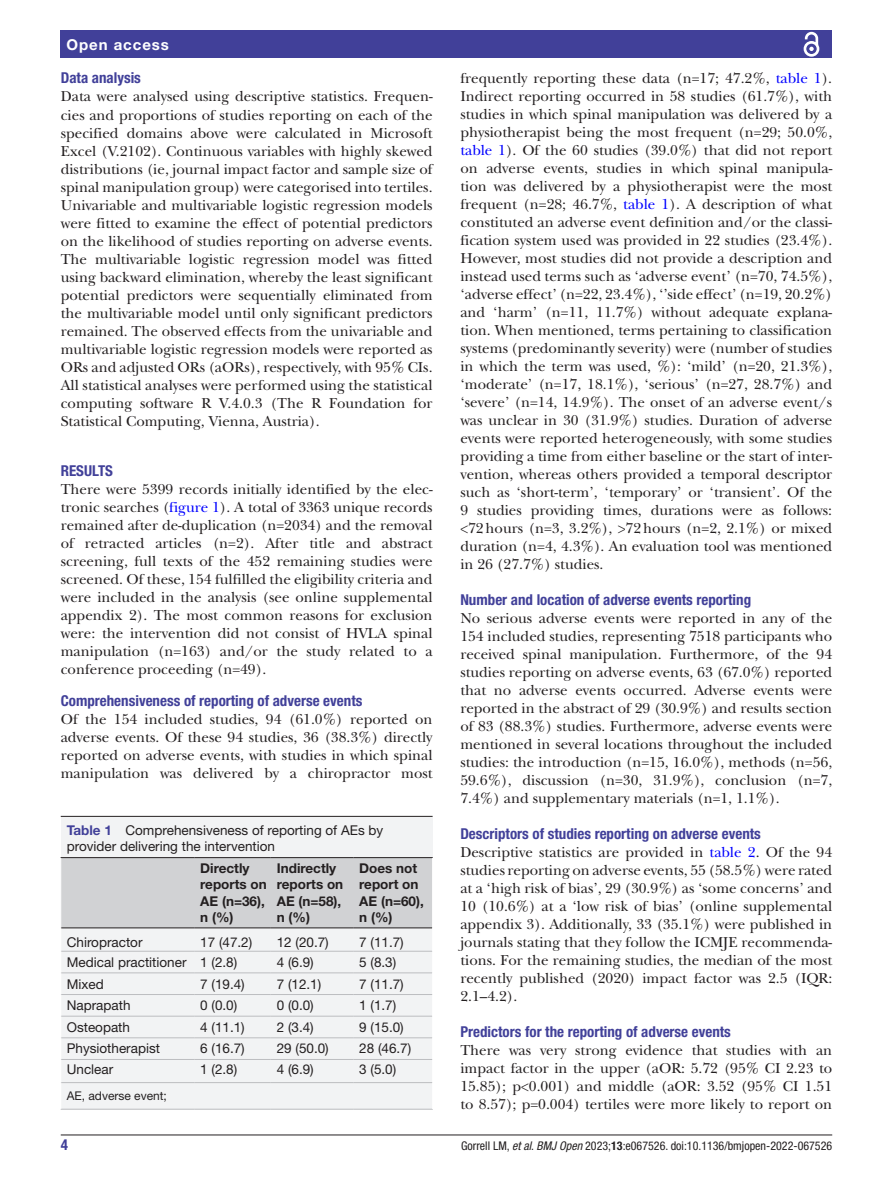
<style>
.page{position:relative;width:893px;height:1191px;background:#fff}
.page>*{position:absolute;margin:0;border:0;box-sizing:border-box;transform-origin:0 0}
.t1{font:15px/18px "New Baskerville";color:#231f20;text-align:justify}
.t2{font:700 condensed 15px "Helvetica Neue LT Std";color:#414099}
.t3{font:700 15px "Helvetica Neue LT Std";letter-spacing:.065em;color:#fff}
.t4{font:13.5px/16.5px "Helvetica Neue LT Std";color:#231f20}
.t5{font:700 13.5px/16.2px "Helvetica Neue LT Std";color:#231f20}
.t6{font:condensed 12px "Helvetica Neue LT Std";color:#231f20}
.t7{font:12px "Helvetica Neue LT Std";color:#231f20}
.s1{color:#00f}
.s2{font-weight:700;color:#414099}
.s3{font-style:italic}
.s4{font-weight:700}
</style>
<div class="page">
<hr style="left:61px;top:1134px;width:771px;height:1px;background:#231f20">
<div style="left:61px;top:31px;width:771px;height:27px;background:#414099"></div>
<svg style="left:803px;top:31px;width:17px;height:26px"></svg>
<div style="left:61px;top:817px;width:372px;height:292px;background:#f2f3f4"></div>
<hr style="left:61px;top:816px;width:372px;height:1px;background:#231f20">
<hr style="left:61px;top:1109px;width:133px;height:1px;background:#bcbdc0">
<hr style="left:194px;top:1109px;width:77px;height:1px;background:#bcbdc0">
<hr style="left:271px;top:1109px;width:82px;height:1px;background:#bcbdc0">
<hr style="left:353px;top:1109px;width:80px;height:1px;background:#bcbdc0">
<svg style="left:60px;top:857px;width:373px;height:252px"></svg>
<p class="t3" style="left:66px;top:35px;width:104px">Open access</p>
<p class="t2" style="left:61px;top:69px;width:82px">Data analysis</p>
<p class="t1" style="left:61px;top:88px;width:373px">Data were analysed using descriptive statistics. Frequen&shy;cies and proportions of studies reporting on each of the specified domains above were calculated in Microsoft Excel (V.2102). Continuous variables with highly skewed distributions (ie, journal impact factor and sample size of spinal manipulation group) were categorised into tertiles.<br>Univariable and multivariable logistic regression models were fitted to examine the effect of potential predictors on the likelihood of studies reporting on adverse events.<br>The multivariable logistic regression model was fitted using backward elimination, whereby the least significant potential predictors were sequentially eliminated from the multivariable model until only significant predictors remained. The observed effects from the univariable and multivariable logistic regression models were reported as ORs and adjusted ORs (aORs), respectively, with 95% CIs.<br>All statistical analyses were performed using the statistical computing software R V.4.0.3 (The R Foundation for Statistical Computing, Vienna, Austria).</p>
<p class="t2" style="left:61px;top:462px;width:54px">RESULTS</p>
<p class="t1" style="left:61px;top:480px;width:373px">There were 5399 records initially identified by the elec&shy;tronic searches (<span class="s1">figure 1</span>). A total of 3363 unique records remained after de-duplication (n=2034) and the removal of retracted articles (n=2). After title and abstract screening, full texts of the 452 remaining studies were screened. Of these, 154 fulfilled the eligibility criteria and were included in the analysis (see online supplemental appendix 2). The most common reasons for exclusion were: the intervention did not consist of HVLA spinal manipulation (n=163) and/or the study related to a conference proceeding (n=49).</p>
<p class="t2" style="left:61px;top:691px;width:303px">Comprehensiveness of reporting of adverse events</p>
<p class="t1" style="left:61px;top:710px;width:373px">Of the 154 included studies, 94 (61.0%) reported on adverse events. Of these 94 studies, 36 (38.3%) directly reported on adverse events, with studies in which spinal manipulation was delivered by a chiropractor most</p>
<p class="t4" style="left:67px;top:821px;width:318px"><span class="s2">Table 1</span> Comprehensiveness of reporting of AEs by provider delivering the intervention</p>
<p class="t5" style="left:200px;top:860px;width:68px">Directly reports on<br>AE (n=36), n (%)</p>
<p class="t5" style="left:277px;top:860px;width:68px">Indirectly reports on<br>AE (n=58), n (%)</p>
<p class="t5" style="left:359px;top:860px;width:66px">Does not report on<br>AE (n=60), n (%)</p>
<p class="t4" style="left:67px;top:933px;width:77px">Chiropractor</p>
<p class="t4" style="left:200px;top:933px;width:54px">17 (47.2)</p>
<p class="t4" style="left:277px;top:933px;width:54px">12 (20.7)</p>
<p class="t4" style="left:359px;top:933px;width:46px">7 (11.7)</p>
<p class="t4" style="left:67px;top:953px;width:172px">Medical practitioner 1 (2.8)</p>
<p class="t4" style="left:277px;top:953px;width:39px">4 (6.9)</p>
<p class="t4" style="left:359px;top:953px;width:39px">5 (8.3)</p>
<p class="t4" style="left:67px;top:975px;width:39px">Mixed</p>
<p class="t4" style="left:200px;top:975px;width:46px">7 (19.4)</p>
<p class="t4" style="left:277px;top:975px;width:46px">7 (12.1)</p>
<p class="t4" style="left:359px;top:975px;width:46px">7 (11.7)</p>
<p class="t4" style="left:67px;top:997px;width:65px">Naprapath</p>
<p class="t4" style="left:200px;top:997px;width:39px">0 (0.0)</p>
<p class="t4" style="left:277px;top:997px;width:39px">0 (0.0)</p>
<p class="t4" style="left:359px;top:997px;width:39px">1 (1.7)</p>
<p class="t4" style="left:67px;top:1018px;width:65px">Osteopath</p>
<p class="t4" style="left:200px;top:1018px;width:46px">4 (11.1)</p>
<p class="t4" style="left:277px;top:1018px;width:39px">2 (3.4)</p>
<p class="t4" style="left:359px;top:1018px;width:46px">9 (15.0)</p>
<p class="t4" style="left:67px;top:1040px;width:95px">Physiotherapist</p>
<p class="t4" style="left:200px;top:1040px;width:46px">6 (16.7)</p>
<p class="t4" style="left:277px;top:1040px;width:54px">29 (50.0)</p>
<p class="t4" style="left:359px;top:1040px;width:54px">28 (46.7)</p>
<p class="t4" style="left:67px;top:1060px;width:48px">Unclear</p>
<p class="t4" style="left:200px;top:1060px;width:39px">1 (2.8)</p>
<p class="t4" style="left:277px;top:1060px;width:39px">4 (6.9)</p>
<p class="t4" style="left:359px;top:1060px;width:39px">3 (5.0)</p>
<p class="t7" style="left:67px;top:1088px;width:102px">AE, adverse event;</p>
<p class="t1" style="left:460px;top:69px;width:373px">frequently reporting these data (n=17; 47.2%, <span class="s1">table 1</span>).<br>Indirect reporting occurred in 58 studies (61.7%), with studies in which spinal manipulation was delivered by a physiotherapist being the most frequent (n=29; 50.0%, <span class="s1">table 1</span>). Of the 60 studies (39.0%) that did not report on adverse events, studies in which spinal manipula&shy;tion was delivered by a physiotherapist were the most frequent (n=28; 46.7%, <span class="s1">table 1</span>). A description of what constituted an adverse event definition and/or the classi&shy;fication system used was provided in 22 studies (23.4%).<br>However, most studies did not provide a description and instead used terms such as ‘adverse event’ (n=70, 74.5%), ‘adverse effect’ (n=22, 23.4%), ‘’side effect’ (n=19, 20.2%) and ‘harm’ (n=11, 11.7%) without adequate explana&shy;tion. When mentioned, terms pertaining to classification systems (predominantly severity) were (number of studies in which the term was used, %): ‘mild’ (n=20, 21.3%), ‘moderate’ (n=17, 18.1%), ‘serious’ (n=27, 28.7%) and ‘severe’ (n=14, 14.9%). The onset of an adverse event/s was unclear in 30 (31.9%) studies. Duration of adverse events were reported heterogeneously, with some studies providing a time from either baseline or the start of inter&shy;vention, whereas others provided a temporal descriptor such as ‘short-term’, ‘temporary’ or ‘transient’. Of the 9 studies providing times, durations were as follows: &lt;72hours (n=3, 3.2%), &gt;72hours (n=2, 2.1%) or mixed duration (n=4, 4.3%). An evaluation tool was mentioned in 26 (27.7%) studies.</p>
<p class="t2" style="left:460px;top:591px;width:292px">Number and location of adverse events reporting</p>
<p class="t1" style="left:460px;top:609px;width:373px">No serious adverse events were reported in any of the 154 included studies, representing 7518 participants who received spinal manipulation. Furthermore, of the 94 studies reporting on adverse events, 63 (67.0%) reported that no adverse events occurred. Adverse events were reported in the abstract of 29 (30.9%) and results section of 83 (88.3%) studies. Furthermore, adverse events were mentioned in several locations throughout the included studies: the introduction (n=15, 16.0%), methods (n=56, 59.6%), discussion (n=30, 31.9%), conclusion (n=7, 7.4%) and supplementary materials (n=1, 1.1%).</p>
<p class="t2" style="left:460px;top:825px;width:302px">Descriptors of studies reporting on adverse events</p>
<p class="t1" style="left:460px;top:843px;width:373px">Descriptive statistics are provided in <span class="s1">table 2</span>. Of the 94 studies reporting on adverse events, 55 (58.5%) were rated at a ‘high risk of bias’, 29 (30.9%) as ‘some concerns’ and 10 (10.6%) at a ‘low risk of bias’ (online supplemental appendix 3). Additionally, 33 (35.1%) were published in journals stating that they follow the ICMJE recommenda&shy;tions. For the remaining studies, the median of the most recently published (2020) impact factor was 2.5 (IQR:<br>2.1–4.2).</p>
<p class="t2" style="left:460px;top:1023px;width:272px">Predictors for the reporting of adverse events</p>
<p class="t1" style="left:460px;top:1041px;width:373px">There was very strong evidence that studies with an impact factor in the upper (aOR: 5.72 (95% CI 2.23 to 15.85); p&lt;0.001) and middle (aOR: 3.52 (95% CI 1.51 to 8.57); p=0.004) tertiles were more likely to report on</p>
<p class="t2" style="left:61px;top:1135px;width:9px">4</p>
<p class="t6" style="left:461px;top:1138px;width:373px">Gorrell LM, <span class="s3">et al</span>. <span class="s3">BMJ Open</span> 2023;<span class="s4">13</span>:e067526. doi:10.1136/bmjopen-2022-067526</p>
</div>
